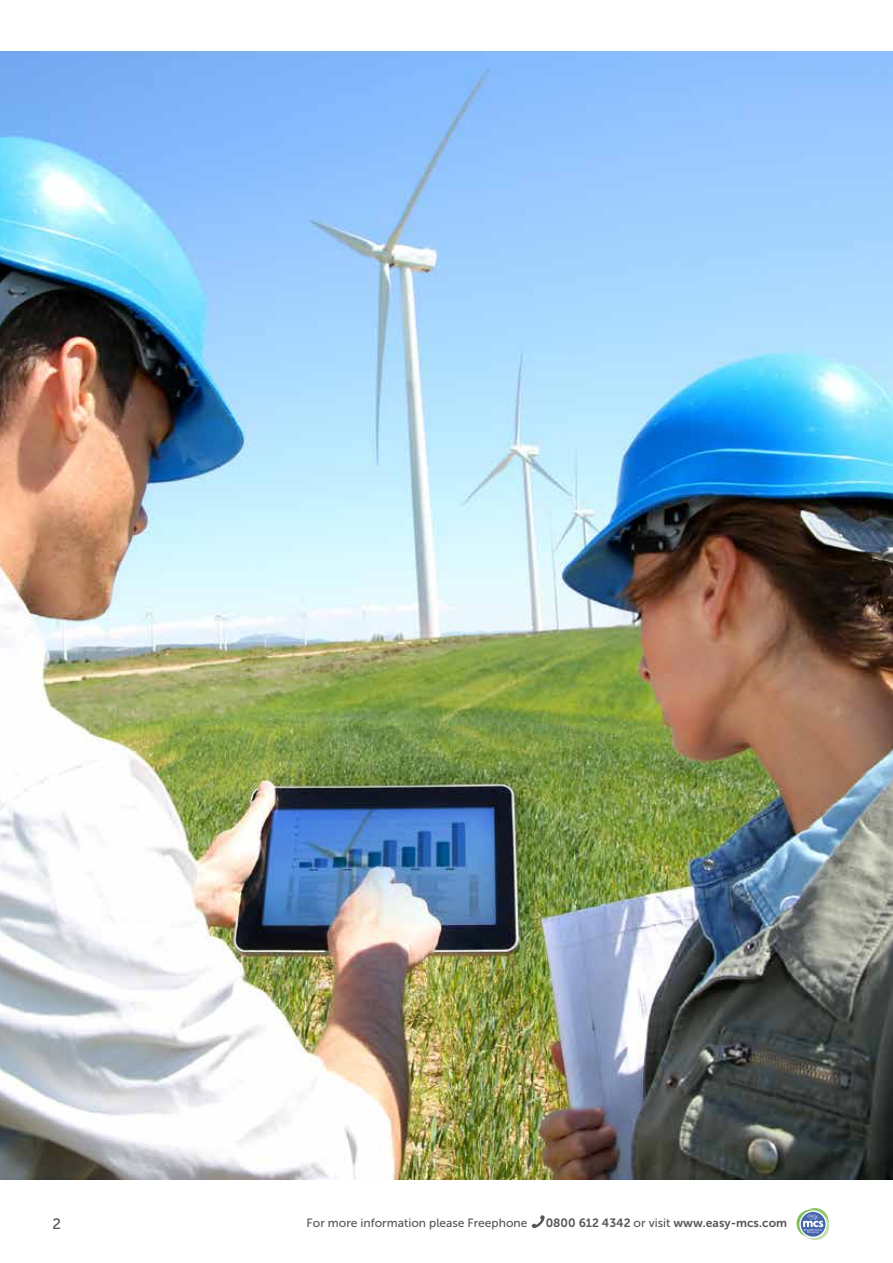
<style>
.page{position:relative;width:893px;height:1263px;background:#fff}
.page>*{position:absolute;margin:0;border:0;box-sizing:border-box;transform-origin:0 0}
.t1{font:15px "Museo Sans 500";color:#56565a}
.t2{font:12px "Museo Sans 700";color:#56565a}
.t3{font:12px "Museo Sans 500";color:#56565a}
.s1{font-family:"Museo Sans 500"}
</style>
<div class="page">
<svg style="left:796px;top:1208px;width:33px;height:32px"></svg>
<svg style="left:532px;top:1215px;width:13px;height:13px"></svg>
<img style="left:0;top:51px;width:893px;height:1128px">
<p class="t1" style="left:53px;top:1216px;width:10px">2</p>
<p class="t3" style="left:307px;top:1216px;width:222px">For more information please Freephone</p>
<p class="t2" style="left:546px;top:1216px;width:243px">0800 612 4342 <span class="s1">or visit</span> www.easy-mcs.com</p>
</div>
